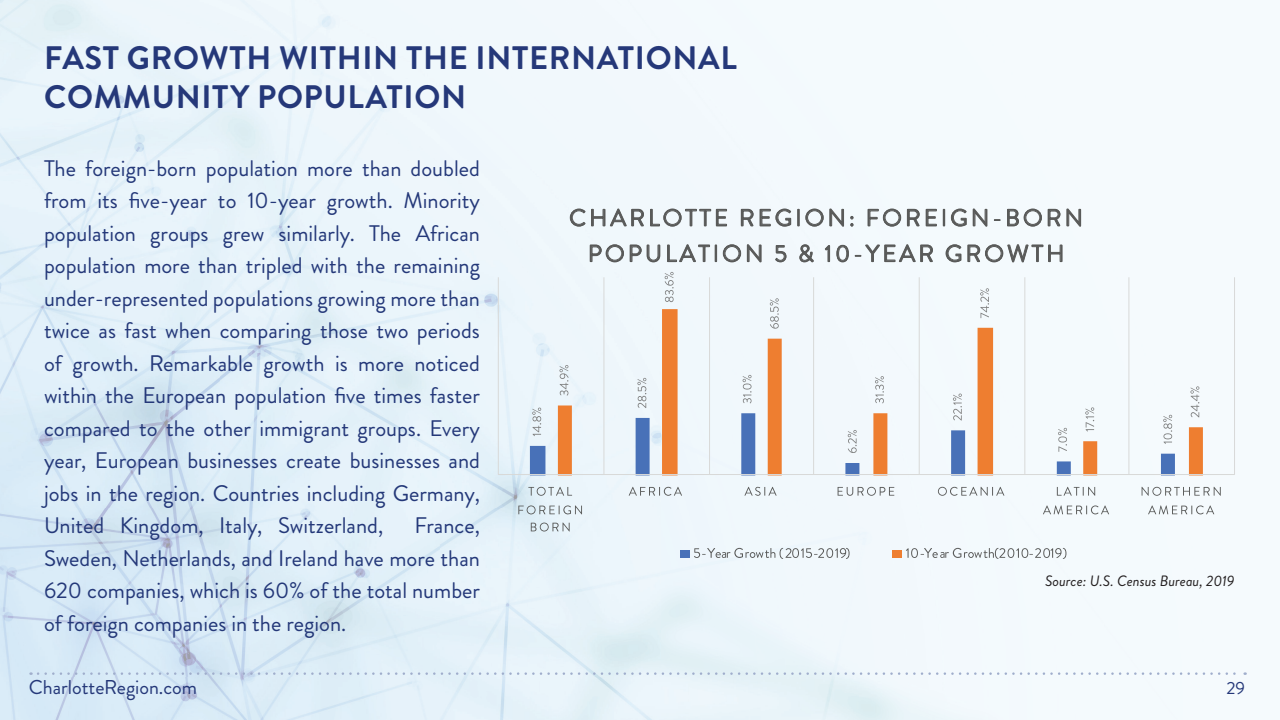
<style>
.page{position:relative;width:1280px;height:720px;background:#fff}
.page>*{position:absolute;margin:0;border:0;box-sizing:border-box;transform-origin:0 0}
.t1{font:700 32.5px/39px "Brandon Grotesque";letter-spacing:.02em;color:#253879}
.t2{font:22.5px/32.5px "Brandon Grotesque";color:#243879;text-align:justify}
.t3{font:20px "Brandon Grotesque";color:#253879}
.t4{font:17.5px "Brandon Grotesque";color:#253879}
.t5{font:italic 15px "Brandon Grotesque";color:#231f20}
</style>
<div class="page">
<img style="left:0;top:0;width:1247px;height:720px">
<svg style="left:38px;top:672px;width:1208px;height:3px"></svg>
<hr style="left:1234px;top:277px;width:1px;height:198px;background:#d8d9d8">
<hr style="left:1128px;top:277px;width:1px;height:198px;background:#d8d9d8">
<hr style="left:1024px;top:277px;width:1px;height:198px;background:#d8d9d8">
<hr style="left:919px;top:277px;width:1px;height:198px;background:#d8d9d8">
<hr style="left:813px;top:277px;width:1px;height:198px;background:#d8d9d8">
<hr style="left:709px;top:277px;width:1px;height:198px;background:#d8d9d8">
<hr style="left:603px;top:277px;width:1px;height:198px;background:#d8d9d8">
<hr style="left:498px;top:277px;width:1px;height:198px;background:#d8d9d8">
<svg style="left:530px;top:413px;width:28px;height:61px;background:#bbcee6"></svg>
<svg style="left:558px;top:309px;width:645px;height:165px;fill:#f2f8fc"></svg>
<hr style="left:498px;top:474px;width:737px;height:1px;background:#d8d9d8">
<svg style="left:532px;top:408px;width:9px;height:28px"></svg>
<svg style="left:637px;top:378px;width:9px;height:30px"></svg>
<svg style="left:743px;top:375px;width:9px;height:28px"></svg>
<svg style="left:848px;top:430px;width:9px;height:23px"></svg>
<svg style="left:953px;top:394px;width:9px;height:27px"></svg>
<svg style="left:1058px;top:428px;width:9px;height:24px"></svg>
<svg style="left:1163px;top:415px;width:9px;height:29px"></svg>
<svg style="left:559px;top:365px;width:10px;height:31px"></svg>
<svg style="left:665px;top:272px;width:9px;height:30px"></svg>
<svg style="left:770px;top:298px;width:9px;height:31px"></svg>
<svg style="left:875px;top:376px;width:9px;height:27px"></svg>
<svg style="left:980px;top:288px;width:9px;height:30px"></svg>
<svg style="left:1085px;top:407px;width:9px;height:24px"></svg>
<svg style="left:1190px;top:386px;width:9px;height:31px"></svg>
<svg style="left:528px;top:487px;width:44px;height:9px"></svg>
<svg style="left:518px;top:505px;width:64px;height:9px"></svg>
<svg style="left:531px;top:523px;width:39px;height:9px"></svg>
<svg style="left:629px;top:487px;width:53px;height:9px"></svg>
<svg style="left:744px;top:487px;width:33px;height:9px"></svg>
<svg style="left:838px;top:487px;width:56px;height:9px"></svg>
<svg style="left:938px;top:487px;width:66px;height:9px"></svg>
<svg style="left:1057px;top:487px;width:38px;height:9px"></svg>
<svg style="left:1043px;top:505px;width:66px;height:9px"></svg>
<svg style="left:1142px;top:487px;width:79px;height:9px"></svg>
<svg style="left:1148px;top:505px;width:66px;height:9px"></svg>
<svg style="left:569px;top:208px;width:159px;height:22px"></svg>
<svg style="left:740px;top:208px;width:59px;height:22px"></svg>
<div style="left:797px;top:209px;width:3px;height:17px;border:1px solid #595a59"></div>
<svg style="left:805px;top:208px;width:49px;height:19px"></svg>
<svg style="left:867px;top:208px;width:70px;height:22px"></svg>
<svg style="left:943px;top:208px;width:45px;height:19px"></svg>
<svg style="left:994px;top:208px;width:88px;height:22px"></svg>
<svg style="left:589px;top:244px;width:72px;height:19px"></svg>
<svg style="left:667px;top:244px;width:95px;height:19px"></svg>
<svg style="left:774px;top:245px;width:13px;height:18px"></svg>
<svg style="left:799px;top:244px;width:15px;height:19px"></svg>
<svg style="left:824px;top:244px;width:25px;height:19px"></svg>
<svg style="left:855px;top:244px;width:79px;height:22px"></svg>
<svg style="left:945px;top:237px;width:118px;height:29px"></svg>
<div style="left:681px;top:550px;width:9px;height:8px;background:#4871b8"></div>
<svg style="left:694px;top:548px;width:156px;height:11px"></svg>
<div style="left:892px;top:550px;width:9px;height:8px;background:#ee7e30"></div>
<svg style="left:906px;top:548px;width:160px;height:11px"></svg>
<h1 class="t1" style="left:44px;top:39px;width:694px">FAST GROWTH WITHIN THE INTERNATIONAL<br>COMMUNITY POPULATION</h1>
<p class="t2" style="left:44px;top:152px;width:438px">The foreign-born population more than doubled from its five-year to 10-year growth. Minority population groups grew similarly. The African population more than tripled with the remaining under-represented populations growing more than twice as fast when comparing those two periods of growth. Remarkable growth is more noticed within the European population five times faster compared to the other immigrant groups. Every year, European businesses create businesses and jobs in the region. Countries including Germany, United Kingdom, Italy, Switzerland,</p>
<p class="t2" style="left:44px;top:509px;width:438px;text-indent:370px">France, Sweden, Netherlands, and Ireland have more than 620 companies, which is 60% of the total number of foreign companies in the region.</p>
<p class="t5" style="left:1045px;top:570px;width:191px">Source: U.S. Census Bureau, 2019</p>
<p class="t3" style="left:29px;top:673px;width:170px">CharlotteRegion.com</p>
<p class="t4" style="left:1226px;top:676px;width:20px">29</p>
</div>
